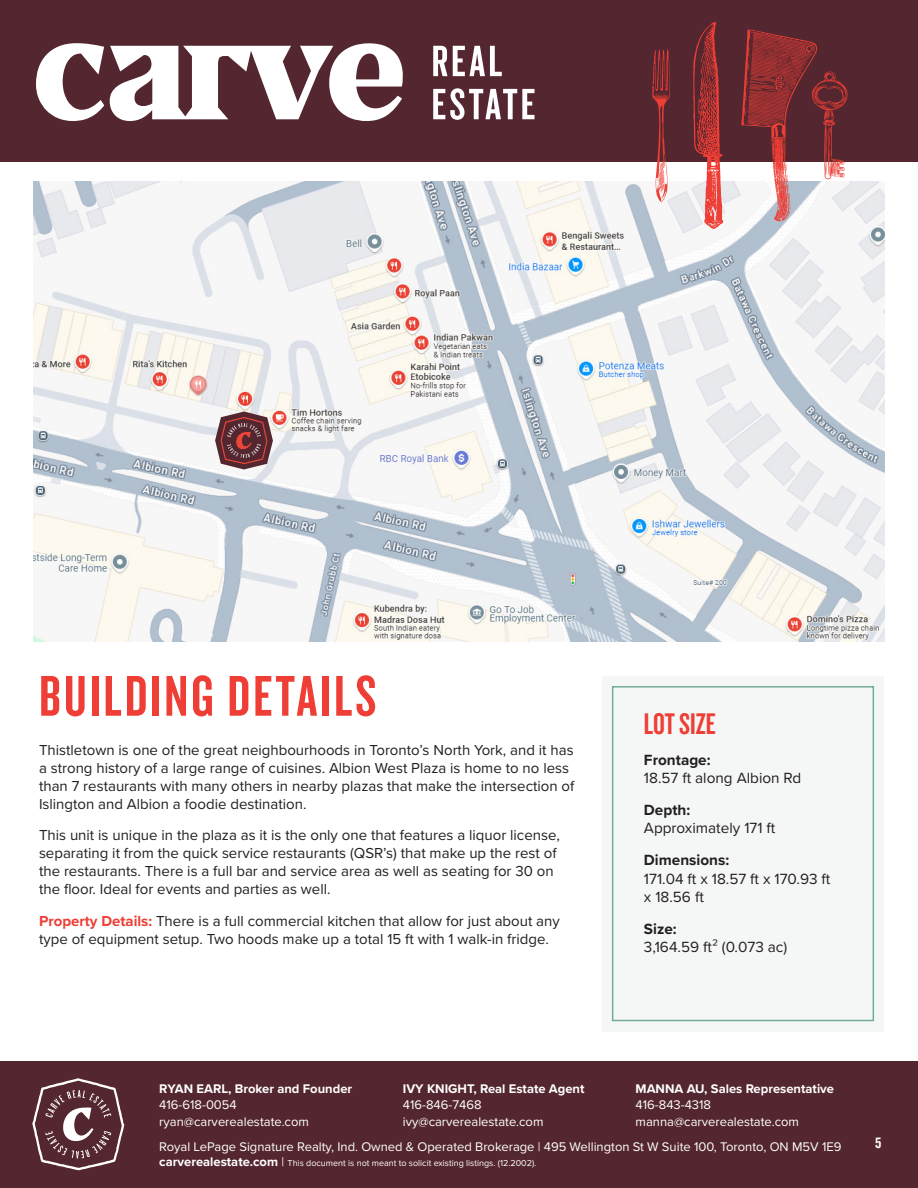
<style>
.page{position:relative;width:918px;height:1188px;background:#fff}
.page>*{position:absolute;margin:0;border:0;box-sizing:border-box;transform-origin:0 0}
.t1{font:59.7px "Knockout HTF48 Featherweight";letter-spacing:.05em;color:#ee3e35}
.t2{font:31.05px "Knockout HTF48 Featherweight";color:#ee3e35}
.t3{font:15.6px "Knockout HTF49 Liteweight";color:#fff}
.t4{font:15.3px/18.5px "Proxima Nova";color:#231f20}
.t5{font:15px/18px "Proxima Nova";color:#231f20}
.t6{font:13.05px/16.5px "Proxima Nova";color:#fff}
.t7{font:700 13.05px "Proxima Nova";color:#fff}
.t8{font:9px "Proxima Nova";color:#fff}
.s1{font-weight:700;color:#ee3e35}
.s2{font-weight:700}
.s3{font-weight:700;font-size:13.05px}
.s4{font-size:13.05px}
</style>
<div class="page">
<div style="left:0;top:0;width:918px;height:162px;background:#54262f"></div>
<div style="left:602px;top:676px;width:282px;height:355px;background:#f5f7f7"></div>
<div style="left:612px;top:686px;width:262px;height:335px;border:2px solid #72ad99"></div>
<div style="left:0;top:1061px;width:918px;height:127px;background:#54262f"></div>
<svg style="left:32px;top:1078px;width:92px;height:92px"></svg>
<svg style="left:36px;top:43px;width:498px;height:78px"></svg>
<img style="left:33px;top:181px;width:852px;height:461px">
<svg style="left:215px;top:411px;width:58px;height:59px;background:#885a5f"></svg>
<svg style="left:693px;top:22px;width:30px;height:207px"></svg>
<svg style="left:652px;top:49px;width:18px;height:153px"></svg>
<svg style="left:741px;top:30px;width:107px;height:191px"></svg>
<p class="t1" style="left:39px;top:666px;width:339px">BUILDING DETAILS</p>
<p class="t5" style="left:39px;top:740px;width:537px">Thistletown is one of the great neighbourhoods in Toronto’s North York, and it has a strong history of a large range of cuisines. Albion West Plaza is home to no less than 7 restaurants with many others in nearby plazas that make the intersection of Islington and Albion a foodie destination.</p>
<p class="t5" style="left:39px;top:826px;width:522px">This unit is unique in the plaza as it is the only one that features a liquor license, separating it from the quick service restaurants (QSR’s) that make up the rest of the restaurants. There is a full bar and service area as well as seating for 30 on the floor. Ideal for events and parties as well.</p>
<p class="t5" style="left:39px;top:911px;width:522px"><span class="s1">Property Details:</span> There is a full commercial kitchen that allow for just about any type of equipment setup. Two hoods make up a total 15 ft with 1 walk-in fridge.</p>
<p class="t2" style="left:644px;top:708px;width:74px">LOT SIZE</p>
<p class="t4" style="left:644px;top:750px;width:159px"><span class="s2">Frontage:<br></span>18.57 ft along Albion Rd</p>
<p class="t4" style="left:644px;top:800px;width:133px"><span class="s2">Depth:<br></span>Approximately 171 ft</p>
<p class="t4" style="left:644px;top:850px;width:188px"><span class="s2">Dimensions:<br></span>171.04 ft x 18.57 ft x 170.93 ft x 18.56 ft</p>
<p class="t4" style="left:644px;top:919px;width:145px"><span class="s2">Size:<br></span>3,164.59 ft² (0.073 ac)</p>
<p class="t7" style="left:636px;top:1079px;width:200px">MANNA AU, Sales Representative</p>
<p class="t6" style="left:636px;top:1096px;width:165px">416-843-4318 manna@carverealestate.com</p>
<p class="t6" style="left:159px;top:1138px;width:684px">Royal LePage Signature Realty, Ind. Owned &amp; Operated Brokerage | 495 Wellington St W Suite 100, Toronto, ON M5V 1E9</p>
<p class="t8" style="left:159px;top:1156px;width:379px"><span class="s3">carverealestate.com</span> <span class="s4">|</span> This document is not meant to solicit existing listings. (12.2002).</p>
<p class="t7" style="left:403px;top:1079px;width:183px">IVY KNIGHT, Real Estate Agent</p>
<p class="t6" style="left:403px;top:1096px;width:142px">416-846-7468 ivy@carverealestate.com</p>
<p class="t7" style="left:159px;top:1079px;width:194px">RYAN EARL, Broker and Founder</p>
<p class="t6" style="left:159px;top:1096px;width:151px">416-618-0054 ryan@carverealestate.com</p>
<p class="t3" style="left:875px;top:1135px;width:8px">5</p>
</div>
